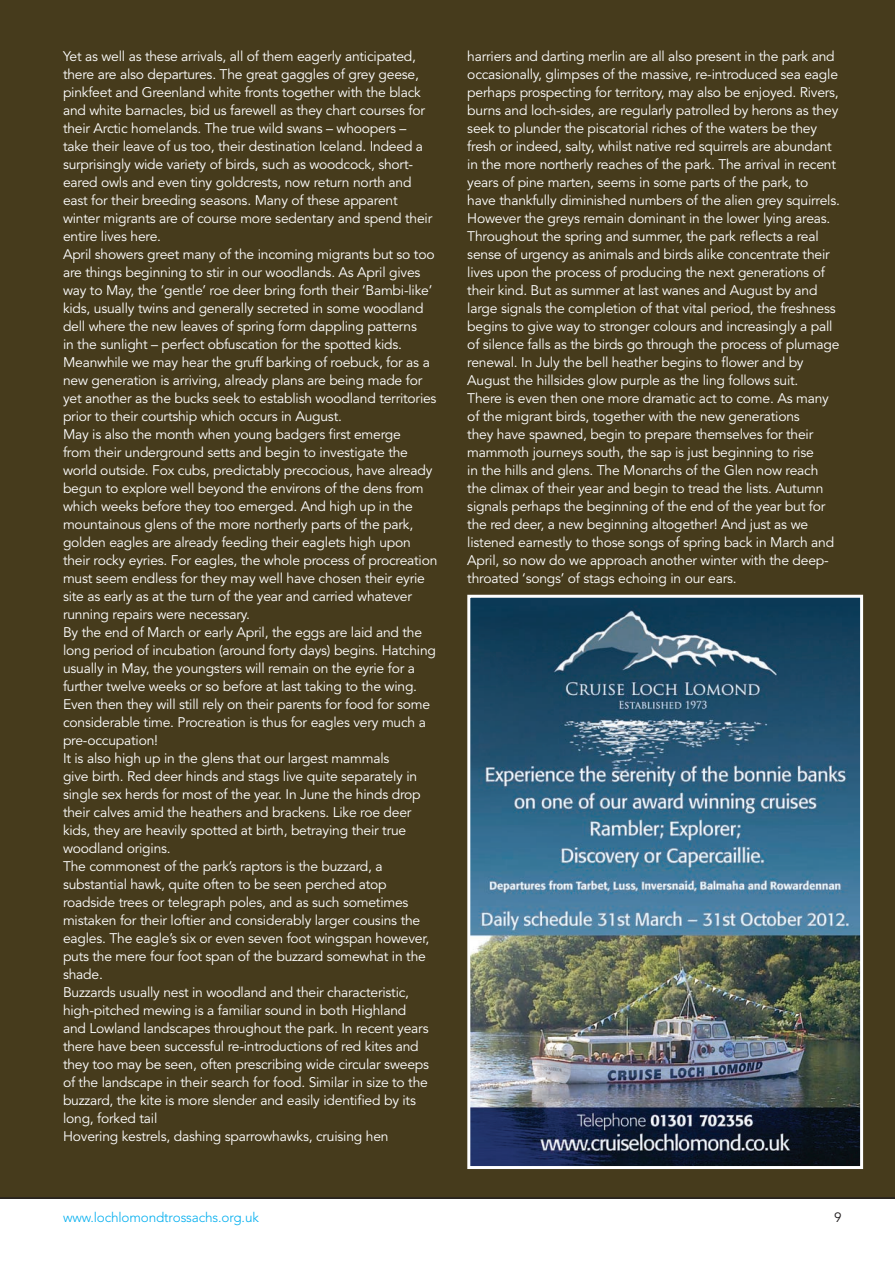
<style>
.page{position:relative;width:895px;height:1265px;background:#fff}
.page>*{position:absolute;margin:0;border:0;box-sizing:border-box;transform-origin:0 0}
.t1{font:13.8px/18px "Avenir";letter-spacing:-.015em;color:#fff}
.t2{font:300 13.5px "Avenir";letter-spacing:-.01em;color:#00aeef}
.t3{font:13.5px "Avenir";color:#231f20}
</style>
<div class="page">
<div style="left:0;top:0;width:894px;height:1198px;background:#463b1c"></div>
<img style="left:471px;top:598px;width:387px;height:566px">
<div style="left:467px;top:594px;width:395px;height:574px;border:3px solid #fff"></div>
<p class="t1" style="left:63px;top:47px;width:376px">Yet as well as these arrivals, all of them eagerly anticipated, there are also departures. The great gaggles of grey geese, pinkfeet and Greenland white fronts together with the black and white barnacles, bid us farewell as they chart courses for their Arctic homelands. The true wild swans – whoopers –<br>take their leave of us too, their destination Iceland. Indeed a surprisingly wide variety of birds, such as woodcock, short&shy;eared owls and even tiny goldcrests, now return north and east for their breeding seasons. Many of these apparent winter migrants are of course more sedentary and spend their entire lives here.<br>April showers greet many of the incoming migrants but so too are things beginning to stir in our woodlands. As April gives way to May, the ‘gentle’ roe deer bring forth their ‘Bambi-like’ kids, usually twins and generally secreted in some woodland dell where the new leaves of spring form dappling patterns<br>in the sunlight – perfect obfuscation for the spotted kids.<br>Meanwhile we may hear the gruff barking of roebuck, for as a new generation is arriving, already plans are being made for yet another as the bucks seek to establish woodland territories prior to their courtship which occurs in August.<br>May is also the month when young badgers first emerge<br>from their underground setts and begin to investigate the world outside. Fox cubs, predictably precocious, have already begun to explore well beyond the environs of the dens from which weeks before they too emerged. And high up in the mountainous glens of the more northerly parts of the park, golden eagles are already feeding their eaglets high upon their rocky eyries. For eagles, the whole process of procreation must seem endless for they may well have chosen their eyrie site as early as at the turn of the year and carried whatever running repairs were necessary.<br>By the end of March or early April, the eggs are laid and the long period of incubation (around forty days) begins. Hatching usually in May, the youngsters will remain on the eyrie for a further twelve weeks or so before at last taking to the wing.<br>Even then they will still rely on their parents for food for some considerable time. Procreation is thus for eagles very much a pre-occupation!<br>It is also high up in the glens that our largest mammals<br>give birth. Red deer hinds and stags live quite separately in single sex herds for most of the year. In June the hinds drop their calves amid the heathers and brackens. Like roe deer kids, they are heavily spotted at birth, betraying their true woodland origins.<br>The commonest of the park’s raptors is the buzzard, a substantial hawk, quite often to be seen perched atop roadside trees or telegraph poles, and as such sometimes mistaken for their loftier and considerably larger cousins the eagles. The eagle’s six or even seven foot wingspan however, puts the mere four foot span of the buzzard somewhat in the shade.<br>Buzzards usually nest in woodland and their characteristic, high-pitched mewing is a familiar sound in both Highland<br>and Lowland landscapes throughout the park. In recent years there have been successful re-introductions of red kites and they too may be seen, often prescribing wide circular sweeps of the landscape in their search for food. Similar in size to the buzzard, the kite is more slender and easily identified by its long, forked tail<br>Hovering kestrels, dashing sparrowhawks, cruising hen</p>
<p class="t1" style="left:467px;top:47px;width:374px">harriers and darting merlin are all also present in the park and occasionally, glimpses of the massive, re-introduced sea eagle perhaps prospecting for territory, may also be enjoyed. Rivers, burns and loch-sides, are regularly patrolled by herons as they seek to plunder the piscatorial riches of the waters be they fresh or indeed, salty, whilst native red squirrels are abundant in the more northerly reaches of the park. The arrival in recent years of pine marten, seems in some parts of the park, to have thankfully diminished numbers of the alien grey squirrels.<br>However the greys remain dominant in the lower lying areas.<br>Throughout the spring and summer, the park reflects a real sense of urgency as animals and birds alike concentrate their lives upon the process of producing the next generations of their kind. But as summer at last wanes and August by and large signals the completion of that vital period, the freshness begins to give way to stronger colours and increasingly a pall of silence falls as the birds go through the process of plumage renewal. In July the bell heather begins to flower and by August the hillsides glow purple as the ling follows suit.<br>There is even then one more dramatic act to come. As many of the migrant birds, together with the new generations<br>they have spawned, begin to prepare themselves for their mammoth journeys south, the sap is just beginning to rise<br>in the hills and glens. The Monarchs of the Glen now reach the climax of their year and begin to tread the lists. Autumn signals perhaps the beginning of the end of the year but for the red deer, a new beginning altogether! And just as we listened earnestly to those songs of spring back in March and April, so now do we approach another winter with the deep&shy;throated ‘songs’ of stags echoing in our ears.</p>
<p class="t2" style="left:63px;top:1209px;width:197px">www.lochlomondtrossachs.org.uk</p>
<p class="t3" style="left:834px;top:1209px;width:9px">9</p>
</div>
